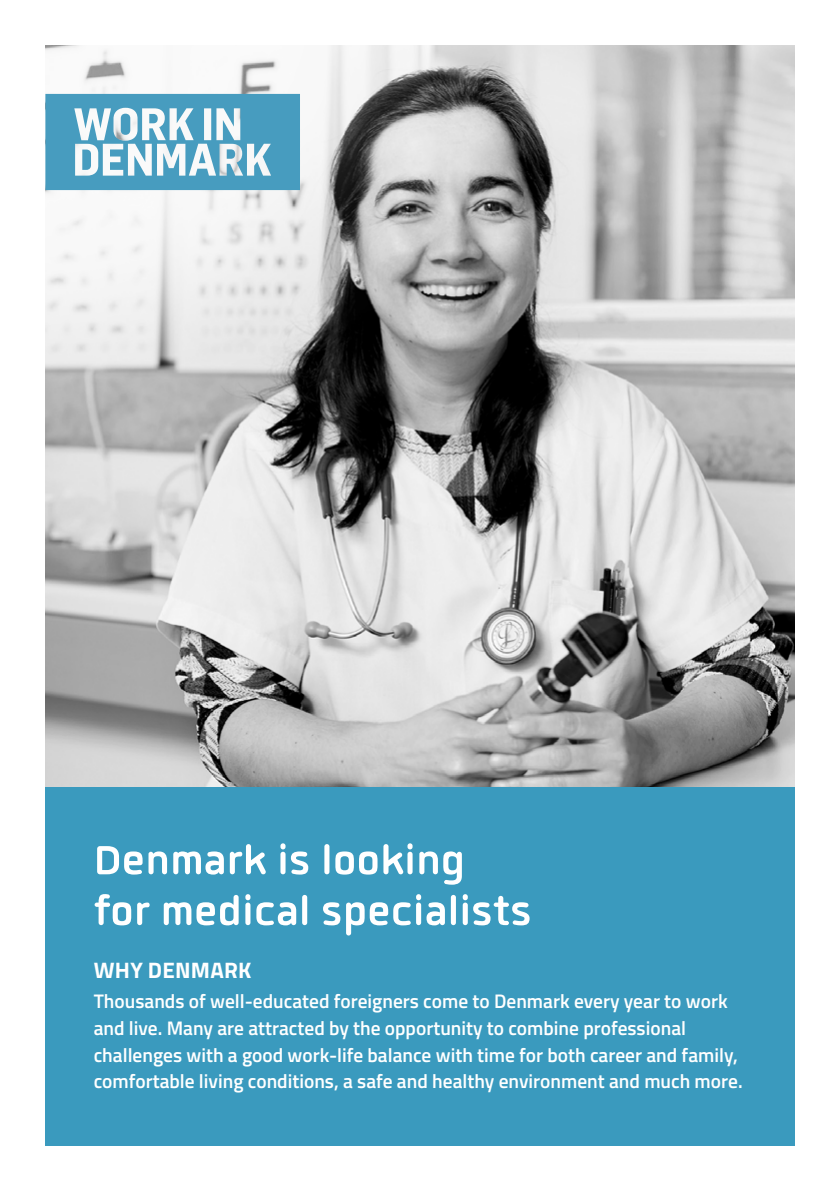
<style>
.page{position:relative;width:840px;height:1191px;background:#fff}
.page>*{position:absolute;margin:0;border:0;box-sizing:border-box;transform-origin:0 0}
.t1{font:700 56.4px/50.8px "Quan Rounded";color:#fff}
.t2{font:700 22.4px "Titillium Web";letter-spacing:.01em;color:#fff}
.t3{font:600 19.6px/26.6px "Titillium Web";color:#fff}
</style>
<div class="page">
<div style="left:45px;top:45px;width:749px;height:1100px;background:#3a9abe"></div>
<img style="left:45px;top:45px;width:749px;height:741px">
<svg style="left:45px;top:94px;width:255px;height:96px"></svg>
<h1 class="t1" style="left:94px;top:834px;width:439px">Denmark is looking for medical specialists</h1>
<p class="t2" style="left:94px;top:953px;width:159px">WHY DENMARK</p>
<p class="t3" style="left:94px;top:987px;width:650px">Thousands of well-educated foreigners come to Denmark every year to work and live. Many are attracted by the opportunity to combine professional challenges with a good work-life balance with time for both career and family, comfortable living conditions, a safe and healthy environment and much more.</p>
</div>
